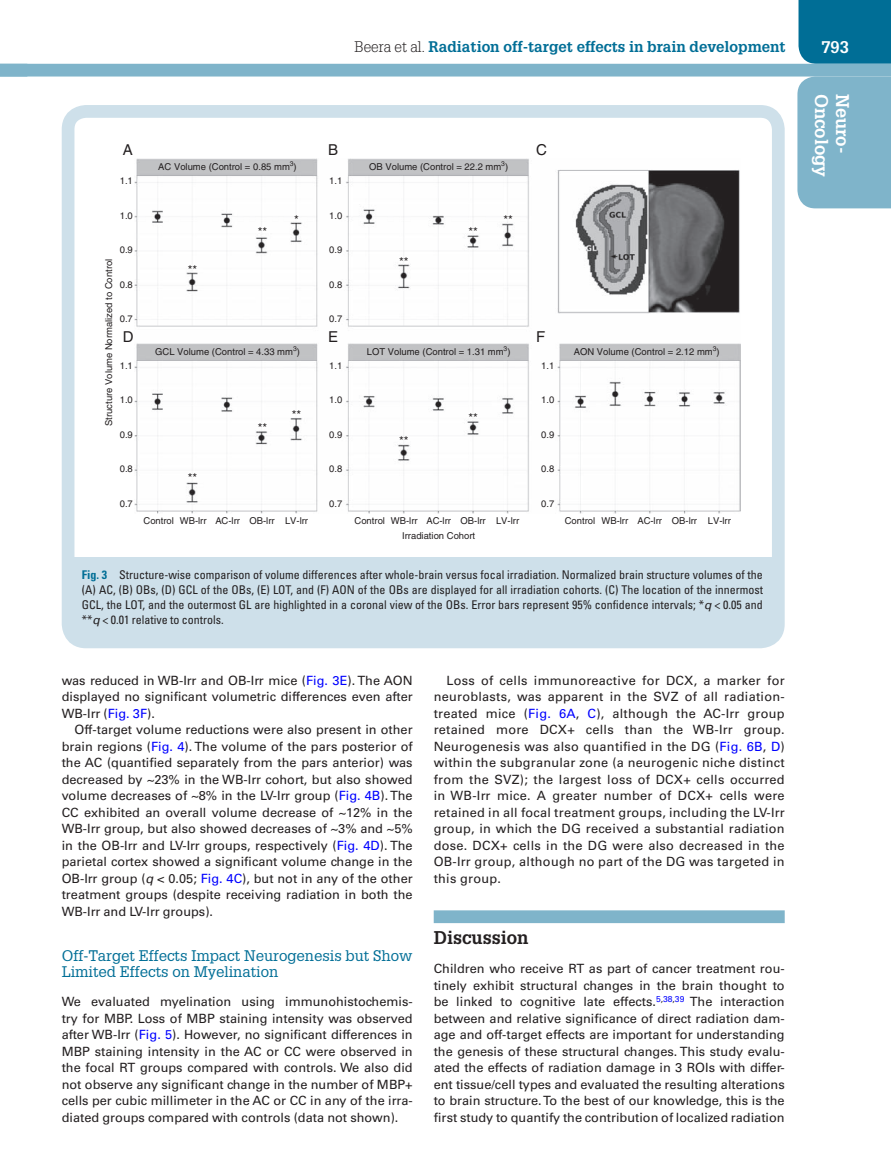
<style>
.page{position:relative;width:891px;height:1175px;background:#fff}
.page>*{position:absolute;margin:0;border:0;box-sizing:border-box;transform-origin:0 0}
.t1{font:700 18px "Glypha LT Std";color:#fff}
.t2{font:700 18px "Glypha LT Std";color:#231f20}
.t3{font:700 16.5px "Glypha LT Std";color:#fff}
.t4{font:15px/16.5px "Glypha LT Std";color:#006e96}
.t5{font:700 15px "Glypha LT Std";color:#006e96}
.t6{font:15px "Helvetica";color:#231f20}
.t7{font:12.75px/16.5px "Univers LT Std";color:#231f20;text-align:justify}
.t8{font:12.15px "Helvetica";color:#231f20}
.t9{font:condensed 12px/15px "Univers LT Std";color:#231f20;text-align:justify}
.t10{font:9.45px/14.5px "Helvetica";color:#231f20}
.s1{font-weight:300;color:#231f20}
.s2{font-weight:700;color:#006e96}
.s3{font-style:italic;font-stretch:normal}
.s4{color:#00f}
.s5{font-style:italic}
</style>
<div class="page">
<div style="left:799px;top:0;width:92px;height:64px;background:#006e96"></div>
<div style="left:0;top:64px;width:891px;height:12px;background:#7fb4ca"></div>
<div style="left:797px;top:76px;width:94px;height:132px;background:#7fb4ca"></div>
<div style="left:434px;top:910px;width:351px;height:13px;background:#7fb4ca"></div>
<div style="left:73px;top:557px;width:700px;height:80px;background:#cee0ea"></div>
<img style="left:135px;top:158px;width:606px;height:355px">
<div style="left:62px;top:105px;width:723px;height:543px;border:13px solid #cee0ea;border-radius:18px"></div>
<p class="t5" style="left:355px;top:37px;width:433px"><span class="s1">Beera et al.</span> Radiation off-target effects in brain development</p>
<p class="t3" style="left:821px;top:37px;width:29px">793</p>
<h1 class="t1" style="left:833px;top:94px;width:85px;rotate:90deg">Oncology</h1>
<h1 class="t1" style="left:854px;top:94px;width:61px;rotate:90deg">Neuro-</h1>
<p class="t6" style="left:123px;top:141px;width:12px">A</p>
<p class="t6" style="left:328px;top:141px;width:12px">B</p>
<p class="t6" style="left:536px;top:141px;width:12px">C</p>
<p class="t10" style="left:158px;top:159px;width:140px">AC Volume (Control = 0.85 mm<sup>3</sup>)</p>
<p class="t10" style="left:369px;top:159px;width:140px">OB Volume (Control = 22.2 mm<sup>3</sup>)</p>
<p class="t10" style="left:120px;top:174px;width:15px">1.1</p>
<p class="t10" style="left:329px;top:174px;width:15px">1.1</p>
<p class="t10" style="left:329px;top:208px;width:15px">1.0</p>
<p class="t10" style="left:329px;top:242px;width:15px">0.9</p>
<p class="t10" style="left:329px;top:277px;width:15px">0.8</p>
<p class="t10" style="left:329px;top:311px;width:15px">0.7</p>
<p class="t10" style="left:120px;top:208px;width:15px">1.0</p>
<p class="t10" style="left:120px;top:242px;width:15px">0.9</p>
<p class="t10" style="left:120px;top:277px;width:15px">0.8</p>
<p class="t10" style="left:120px;top:311px;width:15px">0.7</p>
<p class="t8" style="left:294px;top:213px;width:6px">*</p>
<p class="t8" style="left:503px;top:213px;width:11px">**</p>
<p class="t8" style="left:258px;top:224px;width:11px">**</p>
<p class="t8" style="left:469px;top:224px;width:11px">**</p>
<p class="t8" style="left:399px;top:254px;width:11px">**</p>
<p class="t10" style="left:102px;top:426px;width:169px;rotate:-90deg">Structure Volume Normalized to Control</p>
<p class="t8" style="left:188px;top:263px;width:11px">**</p>
<p class="t6" style="left:123px;top:328px;width:12px">D</p>
<p class="t6" style="left:328px;top:328px;width:12px">E</p>
<p class="t6" style="left:536px;top:328px;width:11px">F</p>
<p class="t10" style="left:155px;top:344px;width:146px">GCL Volume (Control = 4.33 mm<sup>3</sup>)</p>
<p class="t10" style="left:367px;top:344px;width:145px">LOT Volume (Control = 1.31 mm<sup>3</sup>)</p>
<p class="t10" style="left:574px;top:344px;width:147px">AON Volume (Control = 2.12 mm<sup>3</sup>)</p>
<p class="t10" style="left:120px;top:358px;width:15px">1.1</p>
<p class="t10" style="left:120px;top:393px;width:15px">1.0</p>
<p class="t10" style="left:120px;top:427px;width:15px">0.9</p>
<p class="t10" style="left:120px;top:461px;width:15px">0.8</p>
<p class="t10" style="left:120px;top:496px;width:15px">0.7</p>
<p class="t10" style="left:329px;top:358px;width:15px">1.1</p>
<p class="t10" style="left:329px;top:393px;width:15px">1.0</p>
<p class="t10" style="left:329px;top:427px;width:15px">0.9</p>
<p class="t10" style="left:329px;top:461px;width:15px">0.8</p>
<p class="t10" style="left:329px;top:496px;width:15px">0.7</p>
<p class="t10" style="left:541px;top:358px;width:15px">1.1</p>
<p class="t10" style="left:541px;top:393px;width:15px">1.0</p>
<p class="t10" style="left:541px;top:427px;width:15px">0.9</p>
<p class="t10" style="left:541px;top:461px;width:15px">0.8</p>
<p class="t10" style="left:541px;top:496px;width:15px">0.7</p>
<p class="t8" style="left:292px;top:407px;width:11px">**</p>
<p class="t8" style="left:469px;top:410px;width:11px">**</p>
<p class="t8" style="left:258px;top:421px;width:11px">**</p>
<p class="t8" style="left:399px;top:433px;width:11px">**</p>
<p class="t8" style="left:188px;top:471px;width:11px">**</p>
<p class="t10" style="left:144px;top:513px;width:166px">Control WB-lrr AC-lrr OB-lrr LV-lrr</p>
<p class="t10" style="left:402px;top:513px;width:75px;text-indent:-48px">Control WB-lrr AC-lrr<br>Irradiation Cohort</p>
<p class="t10" style="left:461px;top:513px;width:60px">OB-lrr LV-lrr</p>
<p class="t10" style="left:565px;top:513px;width:168px">Control WB-lrr AC-lrr OB-lrr LV-lrr</p>
<p class="t9" style="left:82px;top:566px;width:683px"><span class="s2">Fig. 3</span> Structure-wise comparison of volume differences after whole-brain versus focal irradiation. Normalized brain structure volumes of the (A) AC, (B) OBs, (D) GCL of the OBs, (E) LOT, and (F) AON of the OBs are displayed for all irradiation cohorts. (C) The location of the innermost GCL, the LOT, and the outermost GL are highlighted in a coronal view of the OBs. Error bars represent 95% confidence intervals; *<span class="s3">q</span> &lt; 0.05 and **<span class="s3">q</span> &lt; 0.01 relative to controls.</p>
<p class="t7" style="left:62px;top:672px;width:353px">was reduced in WB-Irr and OB-Irr mice (<span class="s4">Fig. 3E</span>). The AON displayed no significant volumetric differences even after WB-Irr (<span class="s4">Fig. 3F</span>).</p>
<p class="t7" style="left:62px;top:721px;width:353px;text-indent:13px">Off-target volume reductions were also present in other brain regions (<span class="s4">Fig. 4</span>). The volume of the pars posterior of the AC (quantified separately from the pars anterior) was decreased by ~23% in the WB-Irr cohort, but also showed volume decreases of ~8% in the LV-Irr group (<span class="s4">Fig. 4B</span>). The CC exhibited an overall volume decrease of ~12% in the WB-Irr group, but also showed decreases of ~3% and ~5% in the OB-Irr and LV-Irr groups, respectively (<span class="s4">Fig. 4D</span>). The parietal cortex showed a significant volume change in the OB-Irr group (<span class="s5">q</span> &lt; 0.05; <span class="s4">Fig. 4C</span>), but not in any of the other treatment groups (despite receiving radiation in both the WB-Irr and LV-Irr groups).</p>
<p class="t4" style="left:62px;top:946px;width:352px">Off-Target Effects Impact Neurogenesis but Show<br>Limited Effects on Myelination</p>
<p class="t7" style="left:62px;top:993px;width:353px">We evaluated myelination using immunohistochemis&shy;try for MBP. Loss of MBP staining intensity was observed after WB-Irr (<span class="s4">Fig. 5</span>). However, no significant differences in MBP staining intensity in the AC or CC were observed in the focal RT groups compared with controls. We also did not observe any significant change in the number of MBP+ cells per cubic millimeter in the AC or CC in any of the irra&shy;diated groups compared with controls (data not shown).</p>
<p class="t7" style="left:434px;top:672px;width:353px;text-indent:13px">Loss of cells immunoreactive for DCX, a marker for neuroblasts, was apparent in the SVZ of all radiation&shy;treated mice (<span class="s4">Fig. 6A</span>, <span class="s4">C</span>), although the AC-Irr group retained more DCX+ cells than the WB-Irr group.<br>Neurogenesis was also quantified in the DG (<span class="s4">Fig. 6B</span>, <span class="s4">D</span>) within the subgranular zone (a neurogenic niche distinct from the SVZ); the largest loss of DCX+ cells occurred in WB-Irr mice. A greater number of DCX+ cells were retained in all focal treatment groups, including the LV-Irr group, in which the DG received a substantial radiation dose. DCX+ cells in the DG were also decreased in the OB-Irr group, although no part of the DG was targeted in this group.</p>
<h1 class="t2" style="left:434px;top:926px;width:96px">Discussion</h1>
<p class="t7" style="left:434px;top:960px;width:353px">Children who receive RT as part of cancer treatment rou&shy;tinely exhibit structural changes in the brain thought to be linked to cognitive late effects.<sup>5</sup><sup>,</sup><sup>38</sup><sup>,</sup><sup>39</sup> The interaction between and relative significance of direct radiation dam&shy;age and off-target effects are important for understanding the genesis of these structural changes. This study evalu&shy;ated the effects of radiation damage in 3 ROIs with differ&shy;ent tissue/cell types and evaluated the resulting alterations to brain structure. To the best of our knowledge, this is the first study to quantify the contribution of localized radiation</p>
</div>
